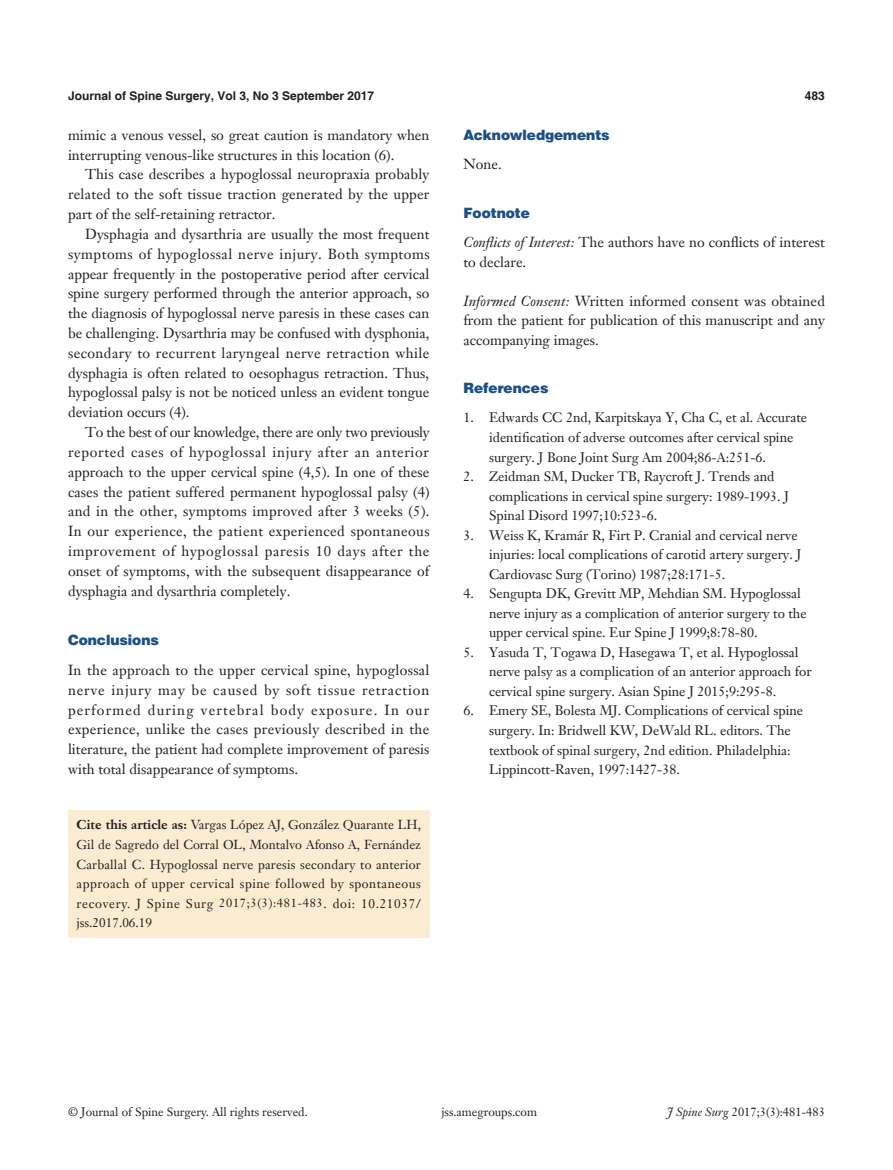
<style>
.page{position:relative;width:893px;height:1170px;background:#fff}
.page>*{position:absolute;margin:0;border:0;box-sizing:border-box;transform-origin:0 0}
.t1{font:14.25px/19.8px "Janson Text LT";color:#231f20;text-align:justify}
.一级标题正体{font:900 14.25px "Helvetica";color:#1c5085}
.一级标题-6_5{font:900 14.25px "Helvetica";color:#1c5085}
.t2{font:13.5px/19.5px "Janson Text LT";color:#231f20}
.Cite{font:12.75px/19.5px "Janson Text LT";letter-spacing:.055em;color:#231f20;text-align:justify}
.t3{font:12px "Janson Text LT";color:#231f20}
.t4{font:700 12px "Helvetica";color:#231f20}
.s1{font-weight:700}
.s2{font-size:12px}
.s3{font-style:italic}
</style>
<div class="page">
<div style="left:68px;top:810px;width:361px;height:127px;background:#fcedd2"></div>
<p class="t4" style="left:68px;top:88px;width:308px">Journal of Spine Surgery, Vol 3, No 3 September 2017</p>
<p class="t1" style="left:68px;top:125px;width:363px">mimic a venous vessel, so great caution is mandatory when interrupting venous-like structures in this location (6).</p>
<p class="t1" style="left:68px;top:164px;width:363px;text-indent:17px">This case describes a hypoglossal neuropraxia probably related to the soft tissue traction generated by the upper part of the self-retaining retractor.</p>
<p class="t1" style="left:68px;top:224px;width:363px;text-indent:17px">Dysphagia and dysarthria are usually the most frequent symptoms of hypoglossal nerve injury. Both symptoms appear frequently in the postoperative period after cervical spine surgery performed through the anterior approach, so the diagnosis of hypoglossal nerve paresis in these cases can be challenging. Dysarthria may be confused with dysphonia, secondary to recurrent laryngeal nerve retraction while dysphagia is often related to oesophagus retraction. Thus, hypoglossal palsy is not be noticed unless an evident tongue deviation occurs (4).</p>
<p class="t1" style="left:68px;top:422px;width:363px;text-indent:17px">To the best of our knowledge, there are only two previously reported cases of hypoglossal injury after an anterior approach to the upper cervical spine (4,5). In one of these cases the patient suffered permanent hypoglossal palsy (4) and in the other, symptoms improved after 3 weeks (5).<br>In our experience, the patient experienced spontaneous improvement of hypoglossal paresis 10 days after the onset of symptoms, with the subsequent disappearance of dysphagia and dysarthria completely.</p>
<p class="一级标题-6_5" style="left:68px;top:630px;width:92px">Conclusions</p>
<p class="t1" style="left:68px;top:660px;width:363px">In the approach to the upper cervical spine, hypoglossal nerve injury may be caused by soft tissue retraction performed during vertebral body exposure. In our experience, unlike the cases previously described in the literature, the patient had complete improvement of paresis with total disappearance of symptoms.</p>
<p class="Cite" style="left:77px;top:815px;width:346px"><span class="s1">Cite this article as:</span> Vargas López AJ, González Quarante LH, Gil de Sagredo del Corral OL, Montalvo Afonso A, Fernández Carballal C. Hypoglossal nerve paresis secondary to anterior approach of upper cervical spine followed by spontaneous recovery. J Spine Surg <span class="s2">2017;3(3):481-483</span>. doi: 10.21037/ jss.2017.06.19</p>
<p class="t4" style="left:805px;top:88px;width:22px">483</p>
<p class="一级标题正体" style="left:463px;top:126px;width:148px">Acknowledgements</p>
<p class="t1" style="left:463px;top:154px;width:40px">None.</p>
<p class="一级标题-6_5" style="left:463px;top:204px;width:68px">Footnote</p>
<p class="t1" style="left:463px;top:232px;width:363px"><span class="s3">Conflicts of Interest:</span> The authors have no conflicts of interest to declare.</p>
<p class="t1" style="left:463px;top:291px;width:363px"><span class="s3">Informed Consent:</span> Written informed consent was obtained from the patient for publication of this manuscript and any accompanying images.</p>
<p class="一级标题正体" style="left:463px;top:379px;width:86px">References</p>
<p class="t2" style="left:489px;top:408px;width:320px;text-indent:-26px">1. Edwards CC 2nd, Karpitskaya Y, Cha C, et al. Accurate identification of adverse outcomes after cervical spine surgery. J Bone Joint Surg Am 2004;86-A:251-6.</p>
<p class="t2" style="left:489px;top:466px;width:302px;text-indent:-26px">2. Zeidman SM, Ducker TB, Raycroft J. Trends and complications in cervical spine surgery: 1989-1993. J<br>Spinal Disord 1997;10:523-6.</p>
<p class="t2" style="left:489px;top:525px;width:314px;text-indent:-26px">3. Weiss K, Kramár R, Firt P. Cranial and cervical nerve injuries: local complications of carotid artery surgery. J<br>Cardiovasc Surg (Torino) 1987;28:171-5.</p>
<p class="t2" style="left:489px;top:583px;width:319px;text-indent:-26px">4. Sengupta DK, Grevitt MP, Mehdian SM. Hypoglossal nerve injury as a complication of anterior surgery to the upper cervical spine. Eur Spine J 1999;8:78-80.</p>
<p class="t2" style="left:489px;top:642px;width:324px;text-indent:-26px">5. Yasuda T, Togawa D, Hasegawa T, et al. Hypoglossal nerve palsy as a complication of an anterior approach for cervical spine surgery. Asian Spine J 2015;9:295-8.</p>
<p class="t2" style="left:489px;top:701px;width:316px;text-indent:-26px">6. Emery SE, Bolesta MJ. Complications of cervical spine surgery. In: Bridwell KW, DeWald RL. editors. The textbook of spinal surgery, 2nd edition. Philadelphia:<br>Lippincott-Raven, 1997:1427-38.</p>
<p class="t3" style="left:68px;top:1104px;width:241px">© Journal of Spine Surgery. All rights reserved.</p>
<p class="t3" style="left:441px;top:1104px;width:97px">jss.amegroups.com</p>
<p class="t3" style="left:667px;top:1104px;width:159px"><span class="s3">J Spine Surg</span> 2017;3(3):481-483</p>
</div>
